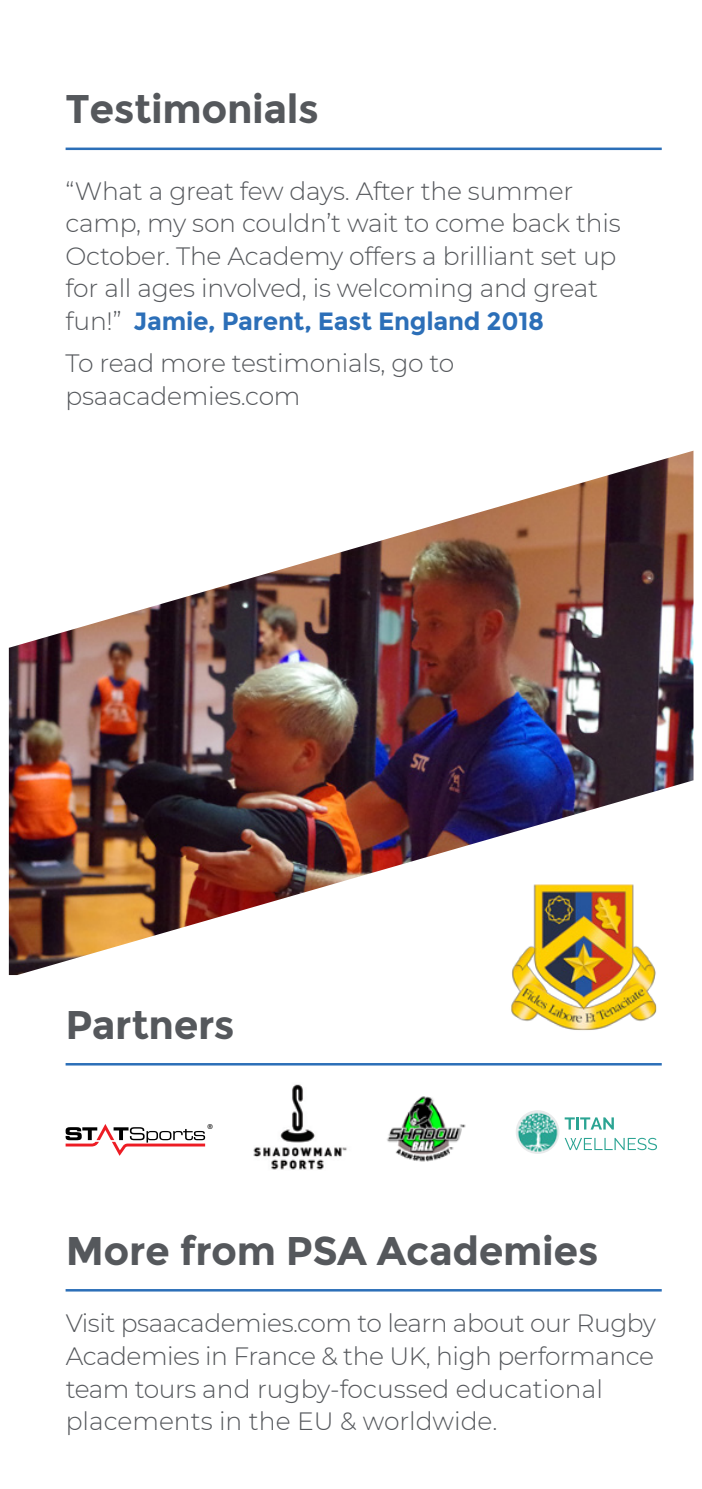
<style>
.page{position:relative;width:702px;height:1489px;background:#fff}
.page>*{position:absolute;margin:0;border:0;box-sizing:border-box;transform-origin:0 0}
.t1{font:700 40px "Montserrat";letter-spacing:-.01em;color:#55585c}
.t2{font:300 25px/32.5px "Montserrat";letter-spacing:-.01em;color:#55585c}
.t3{font:6.75px "Eurostile LT Std Ex 2";color:#000}
.s1{font-weight:700;color:#2c6fb8}
</style>
<div class="page">
<img style="left:511px;top:977px;width:146px;height:54px">
<img style="left:9px;top:450px;width:684px;height:525px">
<hr style="left:66px;top:147px;width:595px;height:3px;background:#2c6fb8">
<hr style="left:66px;top:1062px;width:595px;height:3px;background:#2c6fb8">
<hr style="left:66px;top:1288px;width:595px;height:3px;background:#2c6fb8">
<img style="left:253px;top:1084px;width:94px;height:86px">
<img style="left:387px;top:1096px;width:79px;height:66px">
<svg style="left:66px;top:1124px;width:139px;height:31px"></svg>
<div style="left:512px;top:1106px;width:50px;height:50px;border:3px solid #fff;border-radius:50%"></div>
<img style="left:512px;top:1109px;width:50px;height:47px">
<svg style="left:564px;top:1117px;width:50px;height:12px"></svg>
<svg style="left:564px;top:1137px;width:93px;height:13px"></svg>
<p class="t1" style="left:66px;top:85px;width:255px">Testimonials</p>
<p class="t2" style="left:66px;top:174px;width:556px">“What a great few days. After the summer camp, my son couldn’t wait to come back this October. The Academy offers a brilliant set up for all ages involved, is welcoming and great fun!” <span class="s1">Jamie, Parent, East England 2018</span></p>
<p class="t2" style="left:66px;top:346px;width:390px">To read more testimonials, go to psaacademies.com</p>
<p class="t1" style="left:66px;top:1000px;width:171px">Partners</p>
<p class="t3" style="left:207px;top:1121px;width:7px">®</p>
<p class="t1" style="left:66px;top:1226px;width:534px">More from PSA Academies</p>
<p class="t2" style="left:66px;top:1306px;width:591px">Visit psaacademies.com to learn about our Rugby Academies in France &amp; the UK, high performance team tours and rugby-focussed educational placements in the EU &amp; worldwide.</p>
</div>
